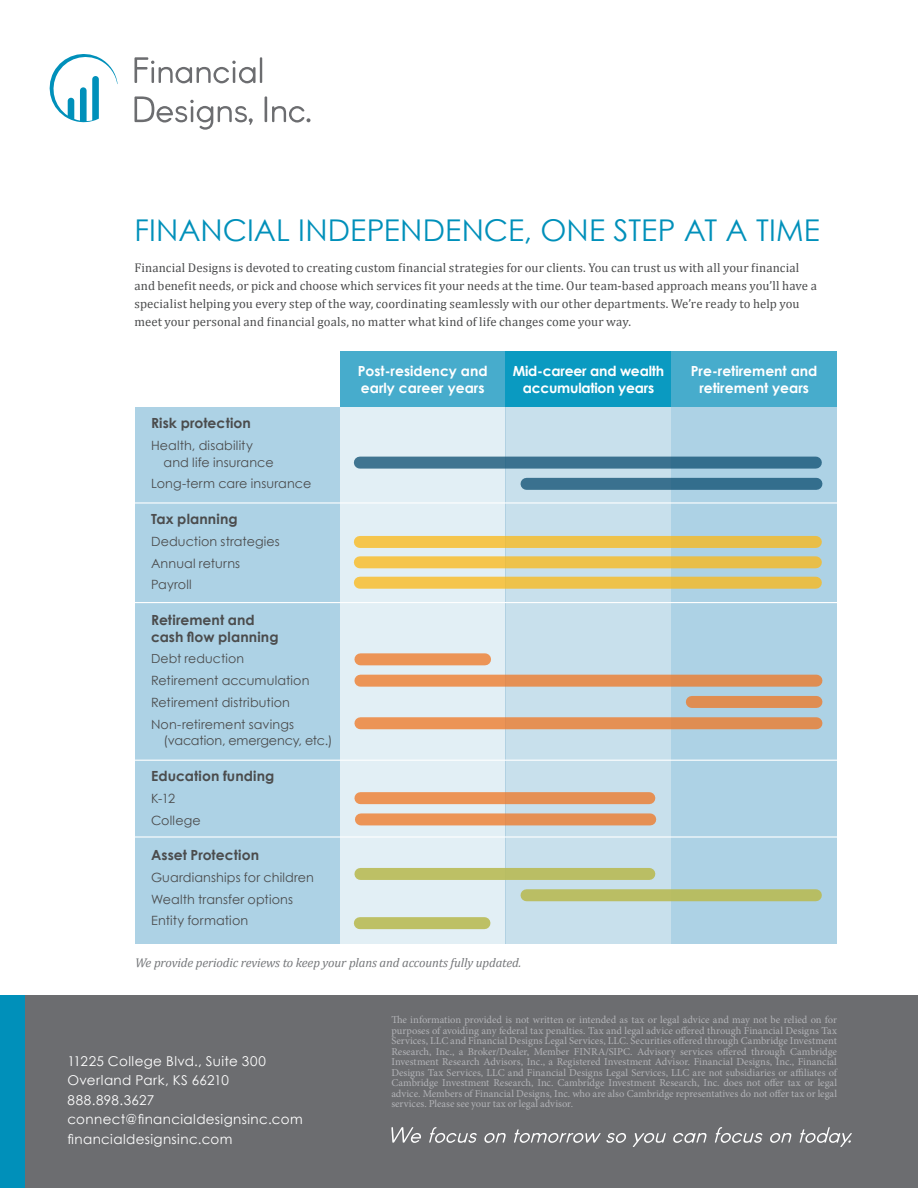
<style>
.page{position:relative;width:918px;height:1188px;background:#fff}
.page>*{position:absolute;margin:0;border:0;box-sizing:border-box;transform-origin:0 0}
.t1{font:30px "Century Gothic";letter-spacing:.005em;color:#0090ba}
.t2{font:700 13.95px/16.8px "Century Gothic";color:#fff;text-align:center}
.t3{font:700 13.95px/16.8px "Century Gothic";letter-spacing:.005em;color:#4b4c4d}
.t4{font:13.5px "Century Gothic";letter-spacing:.025em;color:#fff}
.t5{font:12.75px/18px "Cambria";letter-spacing:.01em;color:#4b4c4d}
.t6{font:12.75px/16.8px "Century Gothic";letter-spacing:.01em;color:#4b4c4d}
.t7{font:italic 12.75px "Cambria";letter-spacing:-.01em;color:#76787b}
.t8{font:12.6px "Century Gothic";letter-spacing:.005em;color:#4b4c4d}
.t9{font:10.5px/10.5px "Minion Pro";color:#b2b3b7;text-align:justify}
</style>
<div class="page">
<div style="left:0;top:996px;width:918px;height:192px;background:#6c6d70"></div>
<svg style="left:134px;top:57px;width:122px;height:26px"></svg>
<hr style="left:260px;top:57px;width:2px;height:26px;background:#6c6d70">
<svg style="left:134px;top:96px;width:119px;height:34px"></svg>
<hr style="left:265px;top:96px;width:2px;height:26px;background:#6c6d70">
<svg style="left:272px;top:106px;width:38px;height:17px"></svg>
<svg style="left:50px;top:54px;width:68px;height:68px"></svg>
<svg style="left:391px;top:1127px;width:30px;height:16px"></svg>
<svg style="left:429px;top:1127px;width:48px;height:16px"></svg>
<svg style="left:484px;top:1133px;width:22px;height:10px"></svg>
<svg style="left:514px;top:1129px;width:112px;height:14px"></svg>
<svg style="left:633px;top:1133px;width:33px;height:14px"></svg>
<svg style="left:673px;top:1133px;width:34px;height:10px"></svg>
<svg style="left:715px;top:1127px;width:47px;height:16px"></svg>
<svg style="left:770px;top:1133px;width:22px;height:10px"></svg>
<svg style="left:800px;top:1127px;width:52px;height:20px"></svg>
<div style="left:0;top:996px;width:25px;height:192px;background:#0090ba"></div>
<div style="left:135px;top:407px;width:205px;height:537px;background:#add2e5"></div>
<div style="left:340px;top:352px;width:166px;height:592px;background:#e2eff5"></div>
<div style="left:506px;top:352px;width:165px;height:592px;background:#c8e0ec"></div>
<div style="left:671px;top:352px;width:166px;height:592px;background:#add2e5"></div>
<div style="left:340px;top:352px;width:166px;height:55px;background:#47accc"></div>
<div style="left:506px;top:352px;width:165px;height:55px;background:#0a9ac1"></div>
<div style="left:671px;top:352px;width:166px;height:55px;background:#47accc"></div>
<div style="left:360px;top:457px;width:456px;height:12px;background:#3a718f"></div>
<div style="left:527px;top:478px;width:289px;height:12px;background:#336e8d"></div>
<div style="left:360px;top:556px;width:456px;height:12px;background:#eec24a"></div>
<div style="left:360px;top:577px;width:456px;height:12px;background:#eec24a"></div>
<div style="left:360px;top:536px;width:456px;height:12px;background:#eec24a"></div>
<div style="left:360px;top:917px;width:124px;height:12px;background:#bdc065"></div>
<div style="left:360px;top:675px;width:456px;height:12px;background:#e59054"></div>
<div style="left:360px;top:653px;width:125px;height:12px;background:#ec9456"></div>
<div style="left:360px;top:717px;width:456px;height:12px;background:#e59054"></div>
<div style="left:692px;top:696px;width:124px;height:12px;background:#df8d52"></div>
<div style="left:361px;top:813px;width:289px;height:12px;background:#e59054"></div>
<div style="left:360px;top:792px;width:289px;height:12px;background:#ec9456"></div>
<div style="left:527px;top:889px;width:289px;height:12px;background:#b7bd63"></div>
<div style="left:360px;top:868px;width:289px;height:12px;background:#bdc065"></div>
<hr style="left:135px;top:502px;width:702px;height:2px;background:#fff">
<hr style="left:135px;top:602px;width:702px;height:1px;background:#fff">
<hr style="left:135px;top:760px;width:702px;height:1px;background:#fff">
<hr style="left:135px;top:836px;width:702px;height:2px;background:#fff">
<p class="t1" style="left:135px;top:209px;width:687px">FINANCIAL INDEPENDENCE, ONE STEP AT A TIME</p>
<p class="t5" style="left:135px;top:259px;width:684px">Financial Designs is devoted to creating custom financial strategies for our clients. You can trust us with all your financial and benefit needs, or pick and choose which services fit your needs at the time. Our team-based approach means you’ll have a specialist helping you every step of the way, coordinating seamlessly with our other departments. We’re ready to help you meet your personal and financial goals, no matter what kind of life changes come your way.</p>
<p class="t3" style="left:151px;top:414px;width:101px">Risk protection</p>
<p class="t6" style="left:164px;top:437px;width:112px;text-indent:-13px">Health, disability and life insurance</p>
<p class="t6" style="left:151px;top:475px;width:162px">Long-term care insurance</p>
<p class="t3" style="left:151px;top:510px;width:88px">Tax planning</p>
<p class="t6" style="left:151px;top:533px;width:130px">Deduction strategies</p>
<p class="t6" style="left:151px;top:554px;width:91px">Annual returns</p>
<p class="t6" style="left:151px;top:576px;width:42px">Payroll</p>
<p class="t3" style="left:151px;top:611px;width:129px">Retirement and cash flow planning</p>
<p class="t8" style="left:151px;top:650px;width:95px">Debt reduction</p>
<p class="t6" style="left:151px;top:672px;width:160px">Retirement accumulation</p>
<p class="t6" style="left:151px;top:694px;width:140px">Retirement distribution</p>
<p class="t6" style="left:164px;top:716px;width:170px;text-indent:-13px">Non-retirement savings (vacation, emergency, etc.)</p>
<p class="t3" style="left:151px;top:767px;width:125px">Education funding</p>
<p class="t6" style="left:151px;top:790px;width:26px">K-12</p>
<p class="t6" style="left:151px;top:811px;width:51px">College</p>
<p class="t3" style="left:151px;top:846px;width:110px">Asset Protection</p>
<p class="t6" style="left:151px;top:869px;width:165px">Guardianships for children</p>
<p class="t6" style="left:151px;top:890px;width:144px">Wealth transfer options</p>
<p class="t6" style="left:151px;top:912px;width:99px">Entity formation</p>
<p class="t2" style="left:358px;top:362px;width:132px;text-align:left">Post-residency and early career years</p>
<p class="t2" style="left:513px;top:362px;width:153px">Mid-career and wealth accumulation years</p>
<p class="t2" style="left:691px;top:362px;width:128px">Pre-retirement and retirement years</p>
<p class="t7" style="left:135px;top:953px;width:388px">We provide periodic reviews to keep your plans and accounts fully updated.</p>
<p class="t4" style="left:68px;top:1051px;width:200px">11225 College Blvd., Suite 300</p>
<p class="t4" style="left:68px;top:1071px;width:163px">Overland Park, KS 66210</p>
<p class="t4" style="left:68px;top:1090px;width:88px">888.898.3627</p>
<p class="t4" style="left:68px;top:1110px;width:237px">connect@financialdesignsinc.com</p>
<p class="t4" style="left:68px;top:1129px;width:166px">financialdesignsinc.com</p>
<p class="t9" style="left:391px;top:1015px;width:447px">The information provided is not written or intended as tax or legal advice and may not be relied on for purposes of avoiding any federal tax penalties. Tax and legal advice offered through Financial Designs Tax Services, LLC and Financial Designs Legal Services, LLC. Securities offered through Cambridge Investment Research, Inc., a Broker/Dealer, Member FINRA/SIPC. Advisory services offered through Cambridge Investment Research Advisors, Inc., a Registered Investment Advisor. Financial Designs, Inc., Financial Designs Tax Services, LLC and Financial Designs Legal Services, LLC are not subsidiaries or affiliates of Cambridge Investment Research, Inc. Cambridge Investment Research, Inc. does not offer tax or legal advice. Members of Financial Designs, Inc. who are also Cambridge representatives do not offer tax or legal services. Please see your tax or legal advisor.</p>
</div>
